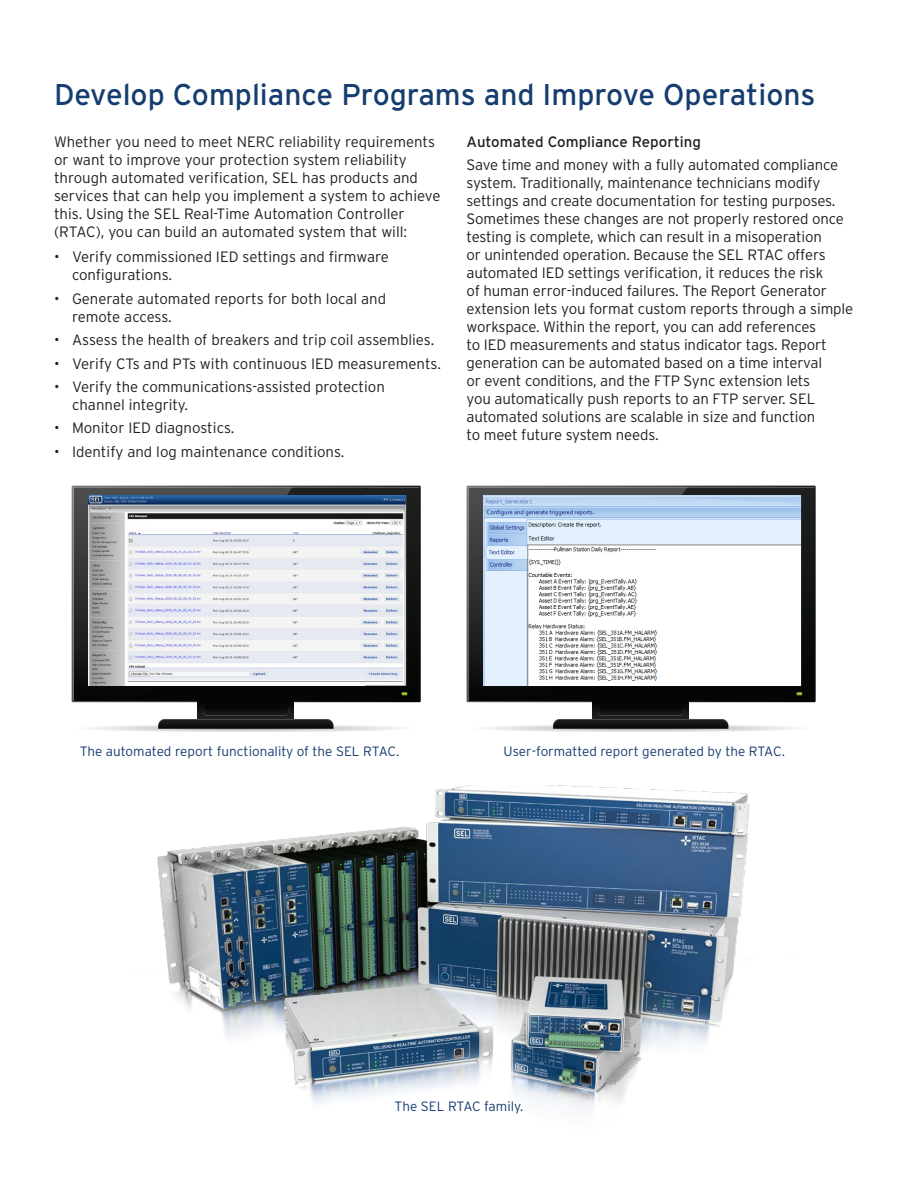
<style>
.page{position:relative;width:918px;height:1188px;background:#fff}
.page>*{position:absolute;margin:0;border:0;box-sizing:border-box;transform-origin:0 0}
.Heading___h1{font:30px "Interstate Poly";color:#163d6f}
.Body_Copy___p{font:300 15px/18px "Interstate Poly";letter-spacing:-.01em;color:#231f20}
.Body_Sub___h3{font:15px "Interstate Poly";color:#231f20}
.Captions_Callouts{font:300 13.5px "Interstate Poly";color:#163d6f}
</style>
<div class="page">
<img style="left:157px;top:785px;width:593px;height:325px">
<div style="left:97px;top:725px;width:298px;height:7px;background:#e9eaeb;border-radius:50%"></div>
<div style="left:98px;top:725px;width:295px;height:6px;background:#f0f1f2;border-radius:50%"></div>
<div style="left:105px;top:725px;width:282px;height:6px;background:#ededee;border-radius:50%"></div>
<div style="left:111px;top:725px;width:269px;height:6px;background:#e2e3e5;border-radius:50%"></div>
<div style="left:114px;top:726px;width:263px;height:5px;background:#e7e8e9;border-radius:50%"></div>
<div style="left:121px;top:726px;width:250px;height:5px;background:#e3e4e6;border-radius:50%"></div>
<div style="left:129px;top:726px;width:234px;height:5px;background:#dfe0e2;border-radius:50%"></div>
<div style="left:137px;top:726px;width:217px;height:5px;background:#d4d5d7;border-radius:50%"></div>
<hr style="left:155px;top:726px;width:182px;height:4px;background:#797a7b;border-radius:50%">
<hr style="left:162px;top:727px;width:168px;height:3px;background:#cfd0d2;border-radius:50%">
<hr style="left:170px;top:727px;width:152px;height:3px;background:#cbccce;border-radius:50%">
<hr style="left:178px;top:727px;width:136px;height:3px;background:#c7c8ca;border-radius:50%">
<hr style="left:186px;top:727px;width:120px;height:3px;background:#c3c4c7;border-radius:50%">
<div style="left:198px;top:698px;width:96px;height:26px;background:#050705"></div>
<svg style="left:73px;top:487px;width:346px;height:214px;background:#232423"></svg>
<svg style="left:401px;top:692px;width:6px;height:3px"></svg>
<svg style="left:158px;top:706px;width:175px;height:23px"></svg>
<img style="left:88px;top:495px;width:122px;height:190px">
<img style="left:210px;top:495px;width:196px;height:190px">
<div style="left:492px;top:725px;width:298px;height:7px;background:#e9eaeb;border-radius:50%"></div>
<div style="left:493px;top:725px;width:295px;height:6px;background:#f0f1f2;border-radius:50%"></div>
<div style="left:500px;top:725px;width:282px;height:6px;background:#ededee;border-radius:50%"></div>
<div style="left:506px;top:725px;width:269px;height:6px;background:#e2e3e5;border-radius:50%"></div>
<div style="left:509px;top:726px;width:263px;height:5px;background:#e7e8e9;border-radius:50%"></div>
<div style="left:516px;top:726px;width:250px;height:5px;background:#e3e4e6;border-radius:50%"></div>
<div style="left:524px;top:726px;width:233px;height:5px;background:#dfe0e2;border-radius:50%"></div>
<div style="left:532px;top:726px;width:217px;height:5px;background:#d4d5d7;border-radius:50%"></div>
<hr style="left:550px;top:726px;width:182px;height:4px;background:#888a8a;border-radius:50%">
<hr style="left:557px;top:727px;width:168px;height:3px;background:#cfd0d2;border-radius:50%">
<hr style="left:565px;top:727px;width:152px;height:3px;background:#cbccce;border-radius:50%">
<hr style="left:573px;top:727px;width:136px;height:3px;background:#c7c8ca;border-radius:50%">
<hr style="left:581px;top:727px;width:120px;height:3px;background:#c3c4c7;border-radius:50%">
<div style="left:593px;top:698px;width:96px;height:26px;background:#050705"></div>
<svg style="left:468px;top:487px;width:346px;height:214px;background:#1e1f1e"></svg>
<svg style="left:796px;top:692px;width:6px;height:3px"></svg>
<svg style="left:553px;top:706px;width:175px;height:23px"></svg>
<img style="left:483px;top:495px;width:318px;height:191px">
<p class="Heading___h1" style="left:54px;top:73px;width:763px">Develop Compliance Programs and Improve Operations</p>
<p class="Body_Copy___p" style="left:54px;top:132px;width:388px">Whether you need to meet NERC reliability requirements or want to improve your protection system reliability through automated verification, SEL has products and services that can help you implement a system to achieve this. Using the SEL Real-Time Automation Controller (RTAC), you can build an automated system that will:</p>
<p class="Body_Copy___p" style="left:72px;top:247px;width:318px;text-indent:-18px">• Verify commissioned IED settings and firmware configurations.</p>
<p class="Body_Copy___p" style="left:72px;top:289px;width:316px;text-indent:-18px">• Generate automated reports for both local and remote access.</p>
<p class="Body_Copy___p" style="left:54px;top:330px;width:382px">• Assess the health of breakers and trip coil assemblies.</p>
<p class="Body_Copy___p" style="left:54px;top:354px;width:388px">• Verify CTs and PTs with continuous IED measurements.</p>
<p class="Body_Copy___p" style="left:72px;top:377px;width:314px;text-indent:-18px">• Verify the communications-assisted protection channel integrity.</p>
<p class="Body_Copy___p" style="left:54px;top:418px;width:182px">• Monitor IED diagnostics.</p>
<p class="Body_Copy___p" style="left:54px;top:442px;width:292px">• Identify and log maintenance conditions.</p>
<p class="Body_Sub___h3" style="left:467px;top:131px;width:236px">Automated Compliance Reporting</p>
<p class="Body_Copy___p" style="left:467px;top:154px;width:388px">Save time and money with a fully automated compliance system. Traditionally, maintenance technicians modify settings and create documentation for testing purposes.<br>Sometimes these changes are not properly restored once testing is complete, which can result in a misoperation<br>or unintended operation. Because the SEL RTAC offers automated IED settings verification, it reduces the risk<br>of human error-induced failures. The Report Generator extension lets you format custom reports through a simple workspace. Within the report, you can add references<br>to IED measurements and status indicator tags. Report generation can be automated based on a time interval<br>or event conditions, and the FTP Sync extension lets<br>you automatically push reports to an FTP server. SEL automated solutions are scalable in size and function<br>to meet future system needs.</p>
<p class="Captions_Callouts" style="left:80px;top:742px;width:321px">The automated report functionality of the SEL RTAC.</p>
<p class="Captions_Callouts" style="left:504px;top:742px;width:283px">User-formatted report generated by the RTAC.</p>
<p class="Captions_Callouts" style="left:395px;top:1096px;width:130px">The SEL RTAC family.</p>
</div>
